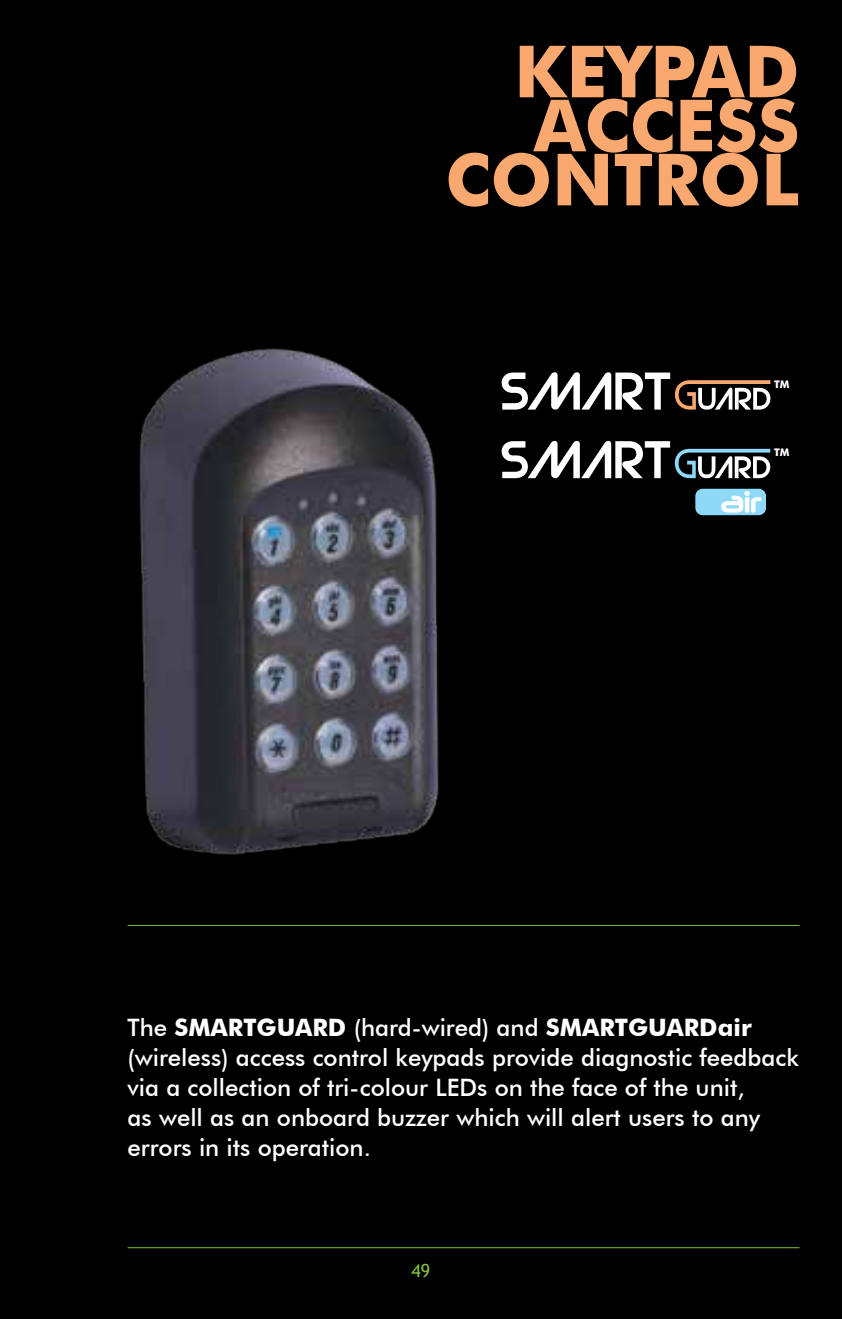
<style>
.page{position:relative;width:842px;height:1319px;background:#fff}
.page>*{position:absolute;margin:0;border:0;box-sizing:border-box;transform-origin:0 0}
.t1{font:700 72px/54px "Futura BT";color:#f9a86f;text-align:right}
.t2{font:500 24px/30px "Futura BT";color:#fff}
.t3{font:18px "Trebuchet MS";color:#82c341}
.t4{font:700 10.5px "Futura BT";color:#fff}
.s1{font-weight:700}
</style>
<div class="page">
<div style="left:0;top:0;width:842px;height:1318px;background:#000"></div>
<hr style="left:128px;top:924px;width:671px;height:1px;background:#82c341">
<hr style="left:128px;top:1246px;width:671px;height:1px;background:#82c341">
<svg style="left:502px;top:372px;width:268px;height:106px"></svg>
<div style="left:695px;top:488px;width:71px;height:27px;background:#8ed8f8;border-radius:7px"></div>
<svg style="left:721px;top:491px;width:41px;height:21px"></svg>
<img style="left:139px;top:348px;width:300px;height:507px">
<h1 class="t1" style="left:445px;top:44px;width:356px">KEYPAD<br>ACCESS<br>CONTROL</h1>
<p class="t4" style="left:774px;top:378px;width:17px">TM</p>
<p class="t4" style="left:774px;top:446px;width:17px">TM</p>
<p class="t2" style="left:128px;top:1011px;width:673px">The <span class="s1">SMARTGUARD</span> (hard-wired) and <span class="s1">SMARTGUARDair </span>(wireless) access control keypads provide diagnostic feedback via a collection of tri-colour LEDs on the face of the unit,<br>as well as an onboard buzzer which will alert users to any errors in its operation.</p>
<p class="t3" style="left:412px;top:1258px;width:20px">49</p>
</div>
